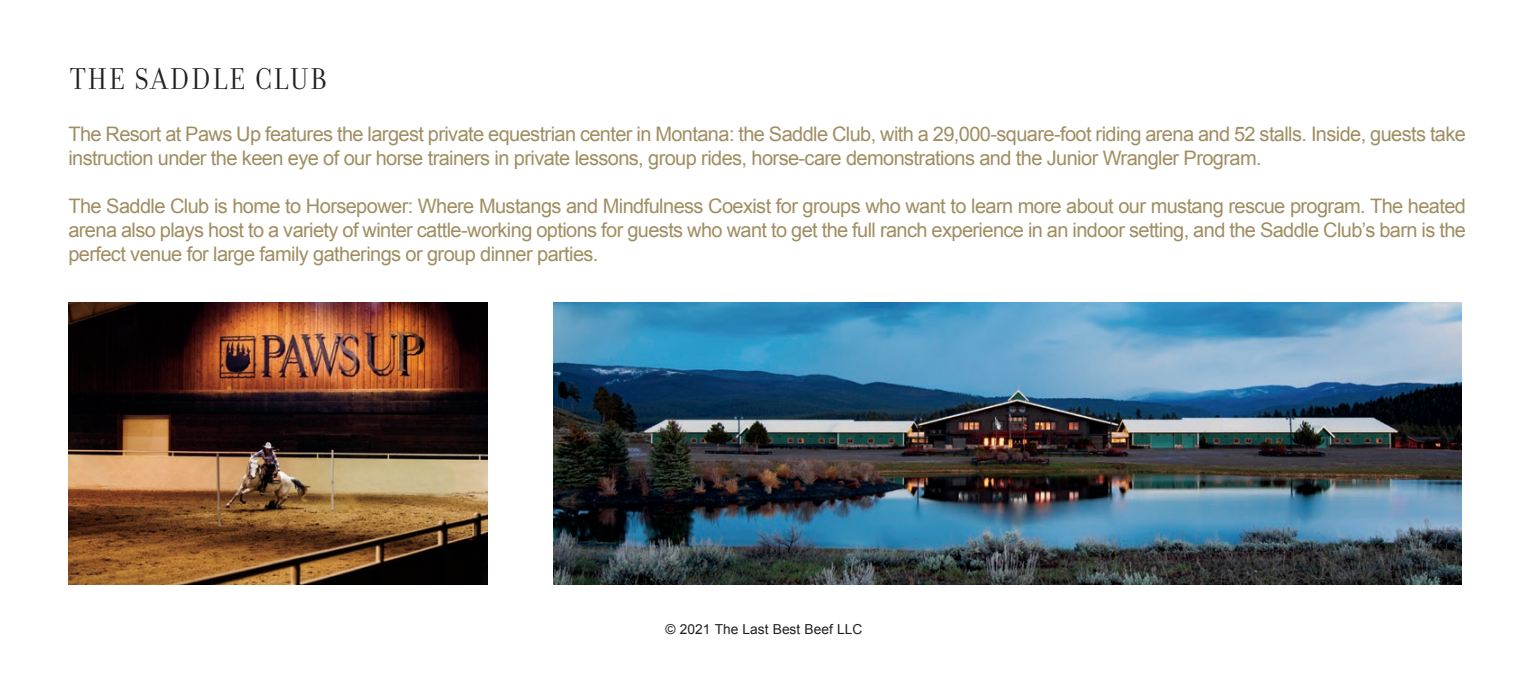
<style>
.page{position:relative;width:1530px;height:675px;background:#fff}
.page>*{position:absolute;margin:0;border:0;box-sizing:border-box;transform-origin:0 0}
.t1{font:32.5px "Filosofia Grand S Caps";letter-spacing:.08em;color:#231f20}
.t2{font:20px/24px "Arial";letter-spacing:-.03em;color:#a08e62}
.t3{font:13.75px "Arial";color:#231f20}
</style>
<div class="page">
<img style="left:68px;top:302px;width:420px;height:283px">
<img style="left:553px;top:302px;width:909px;height:283px">
<p class="t1" style="left:70px;top:62px;width:258px">THE SADDLE CLUB</p>
<p class="t2" style="left:68px;top:122px;width:1399px">The Resort at Paws Up features the largest private equestrian center in Montana: the Saddle Club, with a 29,000-square-foot riding arena and 52 stalls. Inside, guests take instruction under the keen eye of our horse trainers in private lessons, group rides, horse-care demonstrations and the Junior Wrangler Program.</p>
<p class="t2" style="left:68px;top:194px;width:1399px;text-align:justify">The Saddle Club is home to Horsepower: Where Mustangs and Mindfulness Coexist for groups who want to learn more about our mustang rescue program. The heated arena also plays host to a variety of winter cattle-working options for guests who want to get the full ranch experience in an indoor setting, and the Saddle Club’s barn is the perfect venue for large family gatherings or group dinner parties.</p>
<p class="t3" style="left:666px;top:621px;width:198px">© 2021 The Last Best Beef LLC</p>
</div>
